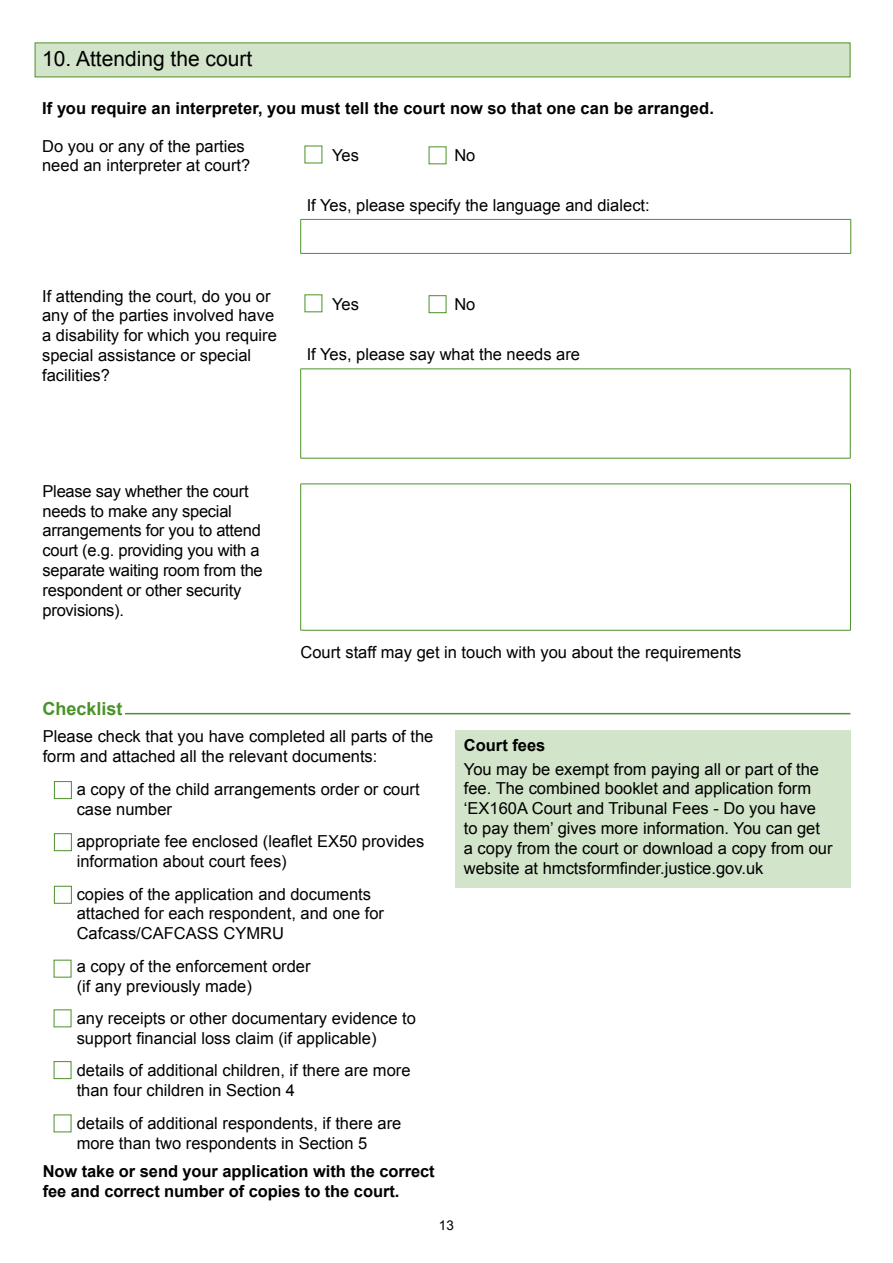
<style>
.page{position:relative;width:893px;height:1263px;background:#fff}
.page>*{position:absolute;margin:0;border:0;box-sizing:border-box;transform-origin:0 0}
.t1{font:21px "Arial";color:#000}
.t2{font:700 18px "Arial";color:#4b9228}
.t3{font:16.5px/19.8px "Arial";color:#000}
.t4{font:700 16.5px/19.8px "Arial";letter-spacing:-.005em;color:#000}
.t5{font:13.5px "Arial";color:#000}
</style>
<div class="page">
<div style="left:35px;top:43px;width:815px;height:34px;background:#d2e4c9"></div>
<div style="left:429px;top:295px;width:17px;height:18px;background:#fff;border:1px solid #4b9228"></div>
<hr style="left:300px;top:219px;width:551px;height:1px;background:#4b9228">
<hr style="left:300px;top:220px;width:1px;height:33px;background:#4b9228">
<hr style="left:850px;top:220px;width:1px;height:33px;background:#4b9228">
<hr style="left:300px;top:253px;width:551px;height:1px;background:#4b9228">
<hr style="left:300px;top:369px;width:550px;height:1px;background:#4b9228">
<hr style="left:300px;top:369px;width:1px;height:89px;background:#4b9228">
<hr style="left:850px;top:369px;width:1px;height:89px;background:#4b9228">
<hr style="left:300px;top:458px;width:550px;height:1px;background:#4b9228">
<hr style="left:300px;top:484px;width:551px;height:1px;background:#4b9228">
<hr style="left:300px;top:484px;width:1px;height:146px;background:#4b9228">
<hr style="left:850px;top:484px;width:1px;height:146px;background:#4b9228">
<hr style="left:300px;top:630px;width:551px;height:1px;background:#4b9228">
<hr style="left:125px;top:713px;width:725px;height:1px;background:#4b9228">
<div style="left:54px;top:781px;width:18px;height:18px;border:1px solid #4b9228"></div>
<div style="left:54px;top:833px;width:18px;height:18px;border:1px solid #4b9228"></div>
<div style="left:54px;top:886px;width:18px;height:17px;border:1px solid #4b9228"></div>
<div style="left:54px;top:1061px;width:17px;height:18px;border:1px solid #4b9228"></div>
<div style="left:455px;top:730px;width:396px;height:157px;background:#d2e4c9"></div>
<p class="t1" style="left:42px;top:45px;width:212px">10. Attending the court</p>
<p class="t4" style="left:42px;top:99px;width:673px">If you require an interpreter, you must tell the court now so that one can be arranged.</p>
<p class="t3" style="left:42px;top:136px;width:210px">Do you or any of the parties need an interpreter at court?</p>
<p class="t3" style="left:332px;top:146px;width:28px">Yes</p>
<p class="t3" style="left:454px;top:146px;width:23px">No</p>
<p class="t3" style="left:307px;top:195px;width:345px">If Yes, please specify the language and dialect:</p>
<p class="t3" style="left:42px;top:286px;width:236px">If attending the court, do you or any of the parties involved have a disability for which you require special assistance or special facilities?</p>
<p class="t3" style="left:332px;top:295px;width:28px">Yes</p>
<p class="t3" style="left:454px;top:295px;width:23px">No</p>
<p class="t3" style="left:307px;top:345px;width:275px">If Yes, please say what the needs are</p>
<p class="t3" style="left:43px;top:481px;width:222px">Please say whether the court needs to make any special arrangements for you to attend court (e.g. providing you with a separate waiting room from the respondent or other security provisions).</p>
<p class="t2" style="left:43px;top:696px;width:82px">Checklist</p>
<p class="t3" style="left:300px;top:643px;width:442px">Court staff may get in touch with you about the requirements</p>
<p class="t3" style="left:43px;top:727px;width:392px">Please check that you have completed all parts of the form and attached all the relevant documents:</p>
<p class="t3" style="left:77px;top:779px;width:344px">a copy of the child arrangements order or court case number</p>
<p class="t3" style="left:77px;top:832px;width:349px">appropriate fee enclosed (leaflet EX50 provides information about court fees)</p>
<p class="t3" style="left:77px;top:884px;width:309px">copies of the application and documents attached for each respondent, and one for<br>Cafcass/CAFCASS CYMRU</p>
<p class="t3" style="left:77px;top:956px;width:235px">a copy of the enforcement order (if any previously made)</p>
<p class="t3" style="left:77px;top:1008px;width:341px">any receipts or other documentary evidence to support financial loss claim (if applicable)</p>
<p class="t3" style="left:77px;top:1061px;width:335px">details of additional children, if there are more than four children in Section 4</p>
<p class="t3" style="left:77px;top:1113px;width:326px">details of additional respondents, if there are more than two respondents in Section 5</p>
<p class="t4" style="left:43px;top:1162px;width:394px">Now take or send your application with the correct fee and correct number of copies to the court.</p>
<p class="t5" style="left:439px;top:1217px;width:17px">13</p>
<p class="t4" style="left:464px;top:735px;width:83px">Court fees</p>
<p class="t3" style="left:464px;top:759px;width:370px">You may be exempt from paying all or part of the fee. The combined booklet and application form ‘EX160A Court and Tribunal Fees - Do you have to pay them’ gives more information. You can get a copy from the court or download a copy from our website at hmctsformfinder.justice.gov.uk</p>
</div>
